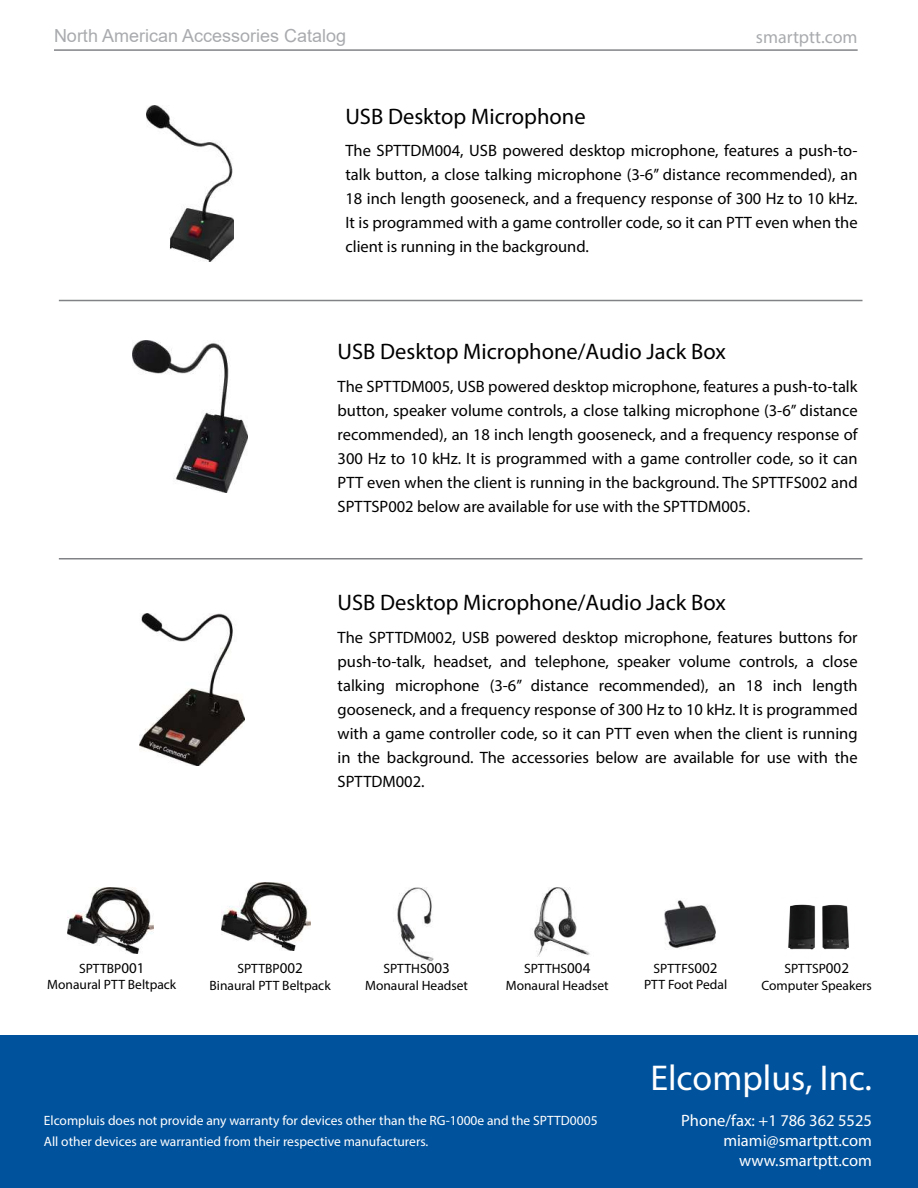
<style>
.page{position:relative;width:918px;height:1188px;background:#fff}
.page>*{position:absolute;margin:0;border:0;box-sizing:border-box;transform-origin:0 0}
.t1{font:36px "Myriad Pro";color:#fff}
.t2{font:22.5px "Myriad Pro";color:#000}
.t3{font:18px "Arial";color:#a9abae}
.t4{font:18px "Myriad Pro";color:#a9abae}
.t5{font:16.5px/24px "Myriad Pro";color:#000;text-align:justify}
.t6{font:16.5px/19.8px "Myriad Pro";color:#fff;text-align:right}
.t7{font:13.5px/16.2px "Myriad Pro";color:#000;text-align:center}
.t8{font:13.5px/21px "Myriad Pro";color:#fff}
.s1{font-size:15px}
</style>
<div class="page">
<hr style="left:54px;top:49px;width:804px;height:2px;background:#808285">
<img style="left:139px;top:613px;width:106px;height:153px">
<img style="left:67px;top:888px;width:87px;height:65px">
<img style="left:221px;top:883px;width:89px;height:67px">
<div style="left:0;top:1035px;width:918px;height:153px;background:#00529c"></div>
<img style="left:147px;top:106px;width:87px;height:155px">
<img style="left:132px;top:340px;width:116px;height:153px">
<hr style="left:59px;top:300px;width:804px;height:1px;background:#808285">
<img style="left:397px;top:887px;width:37px;height:75px">
<img style="left:534px;top:888px;width:56px;height:69px">
<hr style="left:59px;top:558px;width:804px;height:2px;background:#808285">
<img style="left:664px;top:900px;width:52px;height:49px">
<img style="left:788px;top:904px;width:61px;height:46px">
<p class="t3" style="left:54px;top:24px;width:294px">North American Accessories Catalog</p>
<p class="t4" style="left:756px;top:26px;width:103px">smartptt.com</p>
<h2 class="t2" style="left:345px;top:102px;width:242px">USB Desktop Microphone</h2>
<p class="t5" style="left:345px;top:138px;width:514px">The SPTTDM004, USB powered desktop microphone, features a push-to&shy;talk button, a close talking microphone (3-6’’ distance recommended), an 18 inch length gooseneck, and a frequency response of 300 Hz to 10 kHz.<br>It is programmed with a game controller code, so it can PTT even when the client is running in the background.</p>
<h2 class="t2" style="left:338px;top:338px;width:390px">USB Desktop Microphone/Audio Jack Box</h2>
<p class="t5" style="left:338px;top:374px;width:522px">The SPTTDM005, USB powered desktop microphone, features a push-to-talk button, speaker volume controls, a close talking microphone (3-6’’ distance recommended), an 18 inch length gooseneck, and a frequency response of 300 Hz to 10 kHz. It is programmed with a game controller code, so it can PTT even when the client is running in the background. The SPTTFS002 and SPTTSP002 below are available for use with the SPTTDM005.</p>
<h2 class="t2" style="left:338px;top:589px;width:390px">USB Desktop Microphone/Audio Jack Box</h2>
<p class="t5" style="left:338px;top:625px;width:522px">The SPTTDM002, USB powered desktop microphone, features buttons for push-to-talk, headset, and telephone, speaker volume controls, a close talking microphone (3-6’’ distance recommended), an 18 inch length gooseneck, and a frequency response of 300 Hz to 10 kHz. It is programmed with a game controller code, so it can PTT even when the client is running in the background. The accessories below are available for use with the SPTTDM002.</p>
<p class="t7" style="left:47px;top:960px;width:131px">SPTTBP<span class="s1">001<br></span>Monaural PTT Beltpack</p>
<p class="t7" style="left:210px;top:961px;width:123px">SPTTBP<span class="s1">002<br></span>Binaural PTT Beltpack</p>
<p class="t7" style="left:365px;top:961px;width:104px">SPTTHS<span class="s1">003<br></span>Monaural Headset</p>
<p class="t7" style="left:506px;top:961px;width:104px">SPTTHS<span class="s1">004<br></span>Monaural Headset</p>
<p class="t7" style="left:644px;top:960px;width:85px">SPTTFS<span class="s1">002<br></span>PTT Foot Pedal</p>
<p class="t7" style="left:762px;top:961px;width:112px">SPTTSP<span class="s1">002<br></span>Computer Speakers</p>
<h1 class="t1" style="left:650px;top:1056px;width:223px">Elcomplus, Inc.</h1>
<p class="t8" style="left:44px;top:1110px;width:555px">Elcompluis does not provide any warranty for devices other than the RG-1000e and the SPTTD0005<br>All other devices are warrantied from their respective manufacturers.</p>
<p class="t6" style="left:681px;top:1110px;width:192px">Phone/fax: +1 786 362 5525 miami@smartptt.com www.smartptt.com</p>
</div>
